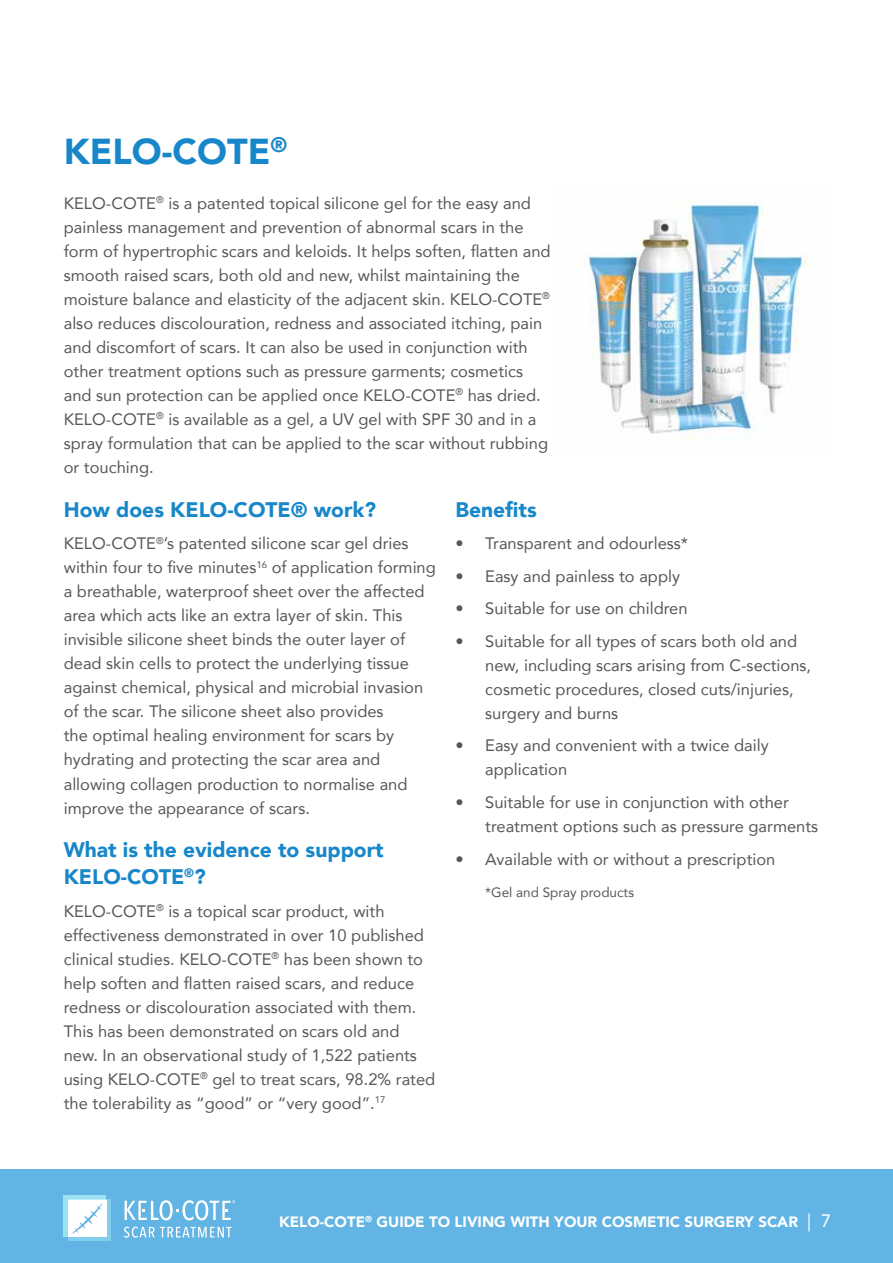
<style>
.page{position:relative;width:893px;height:1263px;background:#fff}
.page>*{position:absolute;margin:0;border:0;box-sizing:border-box;transform-origin:0 0}
.t1{font:900 36px "Avenir";color:#1887c9}
.t2{font:900 21px/27px "Avenir";color:#1887c9}
.t3{font:16.5px/24px "Avenir";color:#575756}
.t4{font:900 15px "Avenir";color:#fff}
.t5{font:13.5px "Avenir";color:#575756}
.s1{font-weight:400;font-size:18px}
</style>
<div class="page">
<div style="left:0;top:1169px;width:893px;height:94px;background:#61b4e4"></div>
<svg style="left:124px;top:1226px;width:108px;height:12px"></svg>
<svg style="left:64px;top:1195px;width:42px;height:42px"></svg>
<svg style="left:68px;top:1200px;width:42px;height:41px"></svg>
<div style="left:68px;top:1200px;width:38px;height:37px;background:#fff"></div>
<svg style="left:71px;top:1202px;width:32px;height:32px"></svg>
<svg style="left:125px;top:1200px;width:110px;height:20px"></svg>
<img style="left:584px;top:200px;width:229px;height:242px">
<h1 class="t1" style="left:64px;top:120px;width:225px">KELO-COTE<sup>®</sup></h1>
<p class="t3" style="left:64px;top:191px;width:488px">KELO-COTE<sup>®</sup> is a patented topical silicone gel for the easy and painless management and prevention of abnormal scars in the form of hypertrophic scars and keloids. It helps soften, flatten and smooth raised scars, both old and new, whilst maintaining the moisture balance and elasticity of the adjacent skin. KELO-COTE<sup>® </sup>also reduces discolouration, redness and associated itching, pain and discomfort of scars. It can also be used in conjunction with other treatment options such as pressure garments; cosmetics and sun protection can be applied once KELO-COTE<sup>®</sup> has dried.<br>KELO-COTE<sup>®</sup> is available as a gel, a UV gel with SPF 30 and in a spray formulation that can be applied to the scar without rubbing or touching.</p>
<p class="t2" style="left:64px;top:495px;width:314px">How does KELO-COTE® work?</p>
<p class="t3" style="left:64px;top:531px;width:374px">KELO-COTE<sup>®</sup>’s patented silicone scar gel dries within four to five minutes<sup>16</sup> of application forming a breathable, waterproof sheet over the affected area which acts like an extra layer of skin. This invisible silicone sheet binds the outer layer of dead skin cells to protect the underlying tissue against chemical, physical and microbial invasion of the scar. The silicone sheet also provides<br>the optimal healing environment for scars by hydrating and protecting the scar area and allowing collagen production to normalise and improve the appearance of scars.</p>
<p class="t2" style="left:64px;top:836px;width:321px">What is the evidence to support<br>KELO-COTE<sup>®</sup>?</p>
<p class="t3" style="left:64px;top:899px;width:373px">KELO-COTE<sup>®</sup> is a topical scar product, with effectiveness demonstrated in over 10 published clinical studies. KELO-COTE<sup>®</sup> has been shown to help soften and flatten raised scars, and reduce redness or discolouration associated with them.<br>This has been demonstrated on scars old and new. In an observational study of 1,522 patients using KELO-COTE<sup>®</sup> gel to treat scars, 98.2% rated the tolerability as “good” or “very good”.<sup>17</sup></p>
<p class="t2" style="left:455px;top:495px;width:83px">Benefits</p>
<p class="t3" style="left:455px;top:531px;width:234px">• Transparent and odourless*</p>
<p class="t3" style="left:455px;top:564px;width:226px">• Easy and painless to apply</p>
<p class="t3" style="left:455px;top:596px;width:234px">• Suitable for use on children</p>
<p class="t3" style="left:485px;top:629px;width:327px;text-indent:-30px">• Suitable for all types of scars both old and new, including scars arising from C-sections, cosmetic procedures, closed cuts/injuries, surgery and burns</p>
<p class="t3" style="left:485px;top:733px;width:285px;text-indent:-30px">• Easy and convenient with a twice daily application</p>
<p class="t3" style="left:485px;top:790px;width:334px;text-indent:-30px">• Suitable for use in conjunction with other treatment options such as pressure garments</p>
<p class="t3" style="left:455px;top:846px;width:321px">• Available with or without a prescription</p>
<p class="t5" style="left:485px;top:881px;width:150px">*Gel and Spray products</p>
<p class="t4" style="left:279px;top:1209px;width:554px">KELO-COTE<sup>®</sup> GUIDE TO LIVING WITH YOUR COSMETIC SURGERY SCAR <span class="s1">| 7</span></p>
</div>
